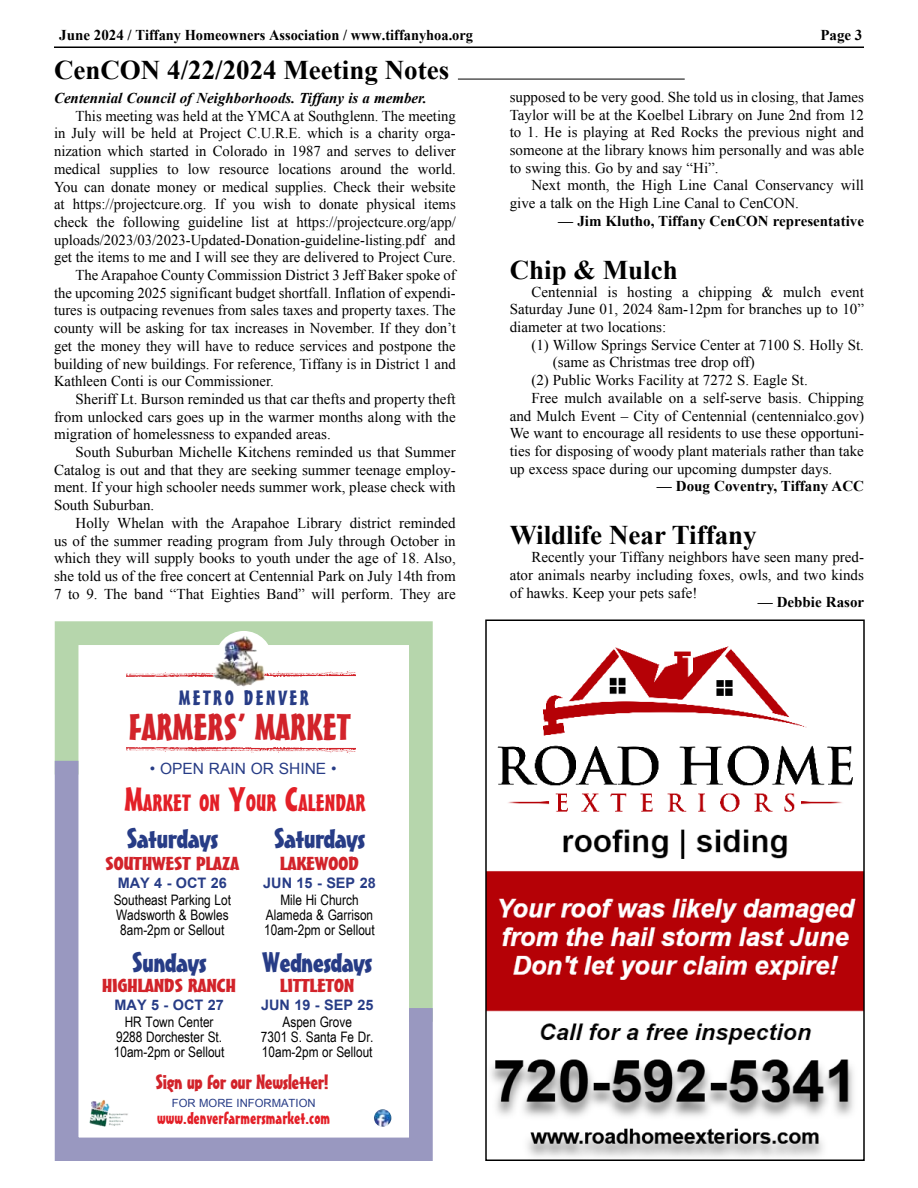
<style>
.page{position:relative;width:918px;height:1188px;background:#fff}
.page>*{position:absolute;margin:0;border:0;box-sizing:border-box;transform-origin:0 0}
.t1{font:36.3px "Mister Earl BT";color:#d2232a;scale:1.2 1}
.t2{font:27.6px "Mister Earl BT";letter-spacing:-.02em;color:#273c86;scale:1.26 1}
.t3{font:700 27px "Times New Roman";color:#000}
.t4{font:22.95px "Mister Earl BT";color:#e31f27;scale:1.19 1}
.t5{font:20.25px "Mister Earl BT";letter-spacing:-.02em;color:#d2232a;scale:1.2 1}
.t6{font:20.25px "Mister Earl BT";letter-spacing:.1em;color:#273c86;scale:1.2 1}
.t7{font:18.3px "Mister Earl BT";letter-spacing:-.02em;color:#d2232a;scale:1.52 1}
.t8{font:17.55px "Mister Earl BT";color:#e31f27;scale:1.1 1}
.t9{font:15.6px "Arial";color:#273c86}
.t10{font:15px/17.7px "Times New Roman";color:#000;text-align:justify}
.t11{font:700 15px "Times New Roman";color:#000}
.t12{font:italic 700 15px "Times New Roman";color:#000}
.t13{font:14.4px/14.9px "Arial Narrow";color:#000;text-align:center}
.t14{font:700 14.4px "Arial";color:#273c86}
.t15{font:11.25px "Arial";color:#273c86}
.s1{font-size:32.85px}
</style>
<div class="page">
<hr style="left:54px;top:46px;width:810px;height:2px;background:#000">
<img style="left:488px;top:646px;width:374px;height:512px">
<div style="left:485px;top:620px;width:380px;height:541px;border:2px solid #000"></div>
<svg style="left:55px;top:621px;width:378px;height:116px"></svg>
<svg style="left:55px;top:737px;width:378px;height:424px"></svg>
<div style="left:215px;top:631px;width:57px;height:57px;background:#fff;border-radius:50%"></div>
<img style="left:126px;top:670px;width:230px;height:8px">
<img style="left:126px;top:747px;width:230px;height:8px">
<img style="left:212px;top:635px;width:54px;height:53px">
<img style="left:90px;top:1099px;width:38px;height:28px">
<img style="left:374px;top:1109px;width:17px;height:18px;border-radius:9px">
<hr style="left:458px;top:79px;width:227px;height:1px;background:#000">
<p class="t11" style="left:59px;top:25px;width:415px">June 2024 / Tiffany Homeowners Association / www.tiffanyhoa.org</p>
<p class="t11" style="left:820px;top:25px;width:44px">Page 3</p>
<h3 class="t3" style="left:54px;top:51px;width:397px">CenCON 4/22/2024 Meeting Notes</h3>
<p class="t12" style="left:54px;top:88px;width:375px">Centennial Council of Neighborhoods. Tiffany is a member.</p>
<p class="t10" style="left:76px;top:107px;width:382px">This meeting was held at the YMCA at Southglenn. The meeting</p>
<p class="t10" style="left:54px;top:124px;width:403px">in July will be held at Project C.U.R.E. which is a charity orga-</p>
<p class="t10" style="left:54px;top:142px;width:403px">nization which started in Colorado in 1987 and serves to deliver</p>
<p class="t10" style="left:54px;top:160px;width:403px">medical supplies to low resource locations around the world.</p>
<p class="t10" style="left:54px;top:177px;width:403px">You can donate money or medical supplies. Check their website</p>
<p class="t10" style="left:54px;top:195px;width:403px">at https://projectcure.org. If you wish to donate physical items</p>
<p class="t10" style="left:54px;top:213px;width:403px">check the following guideline list at https://projectcure.org/app/</p>
<p class="t10" style="left:54px;top:231px;width:403px">uploads/2023/03/2023-Updated-Donation-guideline-listing.pdf and</p>
<p class="t10" style="left:54px;top:248px;width:403px">get the items to me and I will see they are delivered to Project Cure.</p>
<p class="t10" style="left:76px;top:266px;width:382px">The Arapahoe County Commission District 3 Jeff Baker spoke of</p>
<p class="t10" style="left:54px;top:284px;width:403px">the upcoming 2025 significant budget shortfall. Inflation of expendi-</p>
<p class="t10" style="left:54px;top:301px;width:403px">tures is outpacing revenues from sales taxes and property taxes. The</p>
<p class="t10" style="left:54px;top:319px;width:403px">county will be asking for tax increases in November. If they don’t</p>
<p class="t10" style="left:54px;top:337px;width:403px">get the money they will have to reduce services and postpone the</p>
<p class="t10" style="left:54px;top:354px;width:403px">building of new buildings. For reference, Tiffany is in District 1 and</p>
<p class="t10" style="left:54px;top:372px;width:221px">Kathleen Conti is our Commissioner.</p>
<p class="t10" style="left:76px;top:390px;width:382px">Sheriff Lt. Burson reminded us that car thefts and property theft</p>
<p class="t10" style="left:54px;top:408px;width:403px">from unlocked cars goes up in the warmer months along with the</p>
<p class="t10" style="left:54px;top:425px;width:278px">migration of homelessness to expanded areas.</p>
<p class="t10" style="left:76px;top:443px;width:382px">South Suburban Michelle Kitchens reminded us that Summer</p>
<p class="t10" style="left:54px;top:461px;width:403px">Catalog is out and that they are seeking summer teenage employ-</p>
<p class="t10" style="left:54px;top:478px;width:403px">ment. If your high schooler needs summer work, please check with</p>
<p class="t10" style="left:54px;top:496px;width:102px">South Suburban.</p>
<p class="t10" style="left:76px;top:514px;width:382px">Holly Whelan with the Arapahoe Library district reminded</p>
<p class="t10" style="left:54px;top:531px;width:403px">us of the summer reading program from July through October in</p>
<p class="t10" style="left:54px;top:549px;width:403px">which they will supply books to youth under the age of 18. Also,</p>
<p class="t10" style="left:54px;top:567px;width:403px">she told us of the free concert at Centennial Park on July 14th from</p>
<p class="t10" style="left:54px;top:585px;width:403px">7 to 9. The band “That Eighties Band” will perform. They are</p>
<h3 class="t6" style="left:179px;top:686px;width:110px">METRO DENVER</h3>
<h1 class="t1" style="left:129px;top:705px;width:187px">FARMERS’ MARKET</h1>
<p class="t9" style="left:150px;top:758px;width:188px">• OPEN RAIN OR SHINE •</p>
<h3 class="t4" style="left:125px;top:789px;width:204px"><span class="s1">M</span>ARKET ON <span class="s1">Y</span>OUR <span class="s1">C</span>ALENDAR</h3>
<h2 class="t2" style="left:127px;top:822px;width:74px">Saturdays</h2>
<p class="t7" style="left:105px;top:853px;width:90px">SOUTHWEST PLAZA</p>
<p class="t14" style="left:118px;top:873px;width:111px">MAY 4 - OCT 26</p>
<p class="t13" style="left:114px;top:892px;width:119px;text-align:left">Southeast Parking Lot<br>Wadsworth &amp; Bowles<br>8am-2pm or Sellout</p>
<h2 class="t2" style="left:274px;top:821px;width:74px">Saturdays</h2>
<p class="t7" style="left:280px;top:853px;width:54px">LAKEWOOD</p>
<p class="t14" style="left:263px;top:873px;width:114px">JUN 15 - SEP 28</p>
<p class="t13" style="left:264px;top:892px;width:112px">Mile Hi Church<br>Alameda &amp; Garrison<br>10am-2pm or Sellout</p>
<h2 class="t2" style="left:132px;top:946px;width:61px">Sundays</h2>
<p class="t7" style="left:102px;top:975px;width:90px">HIGHLANDS RANCH</p>
<p class="t14" style="left:115px;top:995px;width:111px">MAY 5 - OCT 27</p>
<p class="t13" style="left:114px;top:1014px;width:112px">HR Town Center<br>9288 Dorchester St.<br>10am-2pm or Sellout</p>
<h2 class="t2" style="left:262px;top:946px;width:89px">Wednesdays</h2>
<p class="t7" style="left:280px;top:975px;width:51px">LITTLETON</p>
<p class="t14" style="left:261px;top:995px;width:114px">JUN 19 - SEP 25</p>
<p class="t13" style="left:261px;top:1014px;width:114px">Aspen Grove<br>7301 S. Santa Fe Dr.<br>10am-2pm or Sellout</p>
<p class="t15" style="left:172px;top:1096px;width:145px">FOR MORE INFORMATION</p>
<p class="t8" style="left:157px;top:1107px;width:159px">www.denverfarmersmarket.com</p>
<h3 class="t5" style="left:156px;top:1070px;width:146px">Sign up for our Newsletter!</h3>
<p class="t10" style="left:510px;top:88px;width:356px">supposed to be very good. She told us in closing, that James Taylor will be at the Koelbel Library on June 2nd from 12 to 1. He is playing at Red Rocks the previous night and someone at the library knows him personally and was able to swing this. Go by and say “Hi”.</p>
<p class="t10" style="left:510px;top:176px;width:356px;text-indent:22px">Next month, the High Line Canal Conservancy will give a talk on the High Line Canal to CenCON.</p>
<p class="t11" style="left:558px;top:210px;width:307px">— Jim Klutho, Tiffany CenCON representative</p>
<h3 class="t3" style="left:510px;top:251px;width:170px">Chip &amp; Mulch</h3>
<p class="t10" style="left:510px;top:283px;width:356px;text-indent:22px">Centennial is hosting a chipping &amp; mulch event Saturday June 01, 2024 8am-12pm for branches up to 10” diameter at two locations:</p>
<p class="t10" style="left:531px;top:336px;width:334px">(1) Willow Springs Service Center at 7100 S. Holly St.</p>
<p class="t10" style="left:553px;top:353px;width:203px">(same as Christmas tree drop off)</p>
<p class="t10" style="left:531px;top:371px;width:278px">(2) Public Works Facility at 7272 S. Eagle St.</p>
<p class="t10" style="left:531px;top:389px;width:334px">Free mulch available on a self-serve basis. Chipping</p>
<p class="t10" style="left:510px;top:406px;width:356px">and Mulch Event – City of Centennial (centennialco.gov)</p>
<p class="t10" style="left:510px;top:424px;width:356px">We want to encourage all residents to use these opportuni-</p>
<p class="t10" style="left:510px;top:442px;width:356px">ties for disposing of woody plant materials rather than take</p>
<p class="t10" style="left:510px;top:460px;width:324px">up excess space during our upcoming dumpster days.</p>
<p class="t11" style="left:657px;top:476px;width:209px">— Doug Coventry, Tiffany ACC</p>
<h3 class="t3" style="left:510px;top:517px;width:249px">Wildlife Near Tiffany</h3>
<p class="t10" style="left:510px;top:548px;width:356px;text-indent:22px">Recently your Tiffany neighbors have seen many pred&shy;ator animals nearby including foxes, owls, and two kinds of hawks. Keep your pets safe!</p>
<p class="t11" style="left:758px;top:591px;width:108px">— Debbie Rasor</p>
</div>
